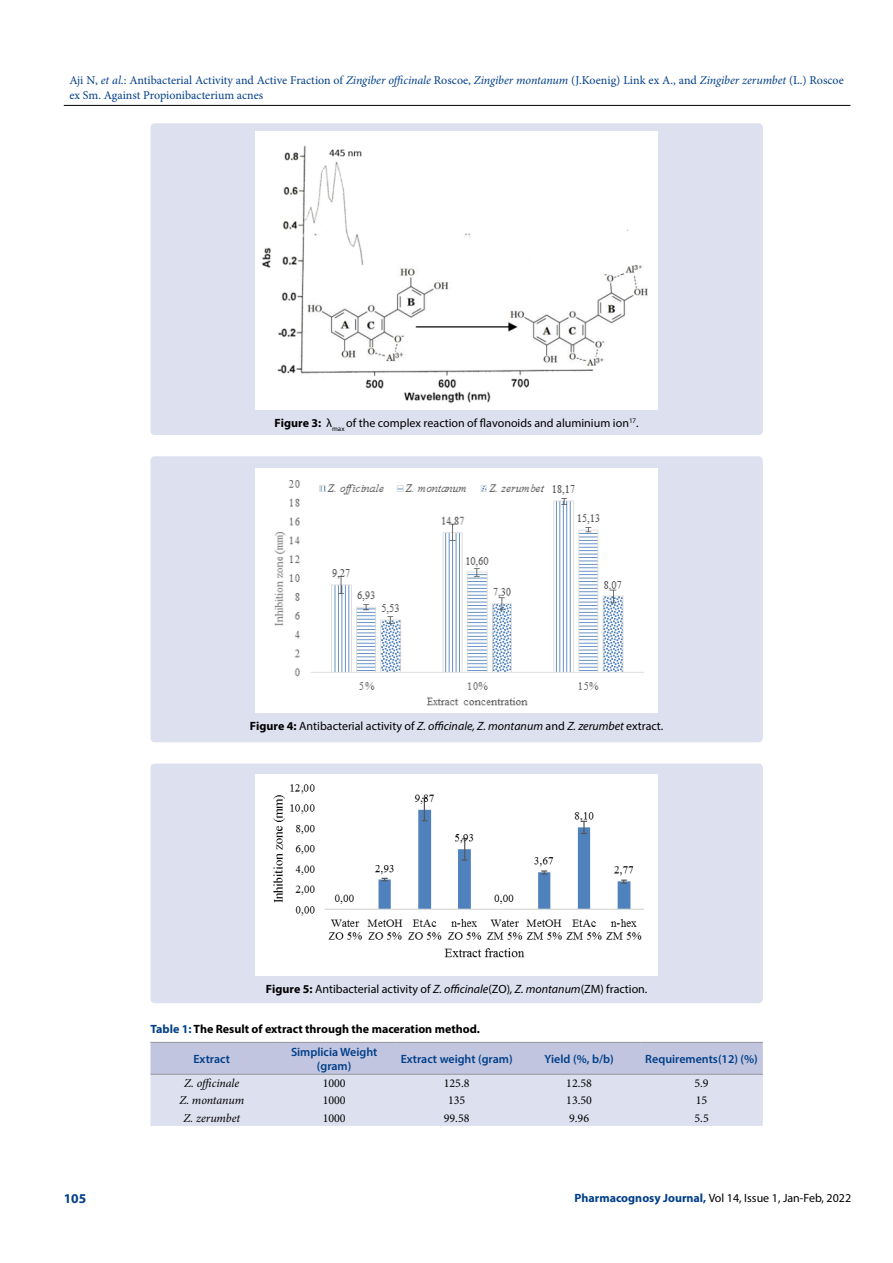
<style>
.page{position:relative;width:893px;height:1263px;background:#fff}
.page>*{position:absolute;margin:0;border:0;box-sizing:border-box;transform-origin:0 0}
.t1{font:700 13.5px "Myriad Pro";color:#003e88}
.t2{font:12px "Myriad Pro";color:#000}
.t3{font:12px/14.4px "Minion Pro";color:#003e88}
.t4{font:600 12px/14.4px "Myriad Pro";color:#003e88;text-align:center}
.t5{font:700 12px "Myriad Pro";color:#000}
.t6{font:12px "Minion Pro";color:#000}
.t7{font:italic 12px "Minion Pro";letter-spacing:-.01em;color:#000}
.s1{font-style:italic}
.s2{font-weight:700}
.s3{color:#003e88}
.s4{font-weight:700;color:#003e88}
</style>
<div class="page">
<hr style="left:64px;top:105px;width:786px;height:1px;background:#000">
<div style="left:150px;top:123px;width:613px;height:312px;background:#dde0ef;border-radius:4px"></div>
<img style="left:256px;top:132px;width:401px;height:277px">
<div style="left:150px;top:456px;width:613px;height:286px;background:#dde0ef;border-radius:4px"></div>
<img style="left:256px;top:468px;width:401px;height:245px">
<div style="left:150px;top:763px;width:613px;height:240px;background:#dde0ef;border-radius:4px"></div>
<img style="left:256px;top:774px;width:401px;height:201px">
<svg style="left:150px;top:1043px;width:613px;height:83px;background:#d2d5e9"></svg>
<hr style="left:150px;top:1042px;width:123px;height:1px;background:#939598">
<hr style="left:273px;top:1042px;width:122px;height:1px;background:#939598">
<hr style="left:395px;top:1042px;width:123px;height:1px;background:#939598">
<hr style="left:518px;top:1042px;width:122px;height:1px;background:#939598">
<hr style="left:640px;top:1042px;width:123px;height:1px;background:#939598">
<hr style="left:150px;top:1074px;width:123px;height:1px;background:#939598">
<hr style="left:273px;top:1074px;width:122px;height:1px;background:#939598">
<hr style="left:395px;top:1074px;width:123px;height:1px;background:#939598">
<hr style="left:518px;top:1074px;width:122px;height:1px;background:#939598">
<hr style="left:640px;top:1074px;width:123px;height:1px;background:#939598">
<p class="t3" style="left:69px;top:73px;width:776px">Aji N, <span class="s1">et al</span>.: Antibacterial Activity and Active Fraction of <span class="s1">Zingiber officinale</span> Roscoe, <span class="s1">Zingiber montanum</span> (J.Koenig) Link ex A., and <span class="s1">Zingiber zerumbet</span> (L.) Roscoe ex Sm. Against Propionibacterium acnes</p>
<p class="t2" style="left:275px;top:415px;width:365px"><span class="s2">Figure 3:</span> λ<sub>max</sub> of the complex reaction of flavonoids and aluminium ion<sup>17</sup>.</p>
<p class="t2" style="left:250px;top:719px;width:415px"><span class="s2">Figure 4:</span> Antibacterial activity of <span class="s1">Z. officinale, Z. montanum</span> and <span class="s1">Z. zerumbet</span> extract.</p>
<p class="t2" style="left:266px;top:981px;width:383px"><span class="s2">Figure 5:</span> Antibacterial activity of <span class="s1">Z. officinale</span>(ZO)<span class="s1">, Z. montanum</span>(ZM) fraction.</p>
<p class="t5" style="left:150px;top:1021px;width:331px"><span class="s3">Table 1:</span> The Result of extract through the maceration method.</p>
<p class="t4" style="left:193px;top:1051px;width:38px">Extract</p>
<p class="t4" style="left:291px;top:1044px;width:88px">Simplicia Weight (gram)</p>
<p class="t4" style="left:401px;top:1051px;width:113px">Extract weight (gram)</p>
<p class="t4" style="left:545px;top:1051px;width:71px">Yield (%, b/b)</p>
<p class="t4" style="left:645px;top:1051px;width:114px">Requirements(12) (%)</p>
<p class="t7" style="left:184px;top:1075px;width:57px">Z. officinale</p>
<p class="t6" style="left:323px;top:1075px;width:25px">1000</p>
<p class="t6" style="left:444px;top:1075px;width:27px">125.8</p>
<p class="t6" style="left:566px;top:1075px;width:27px">12.58</p>
<p class="t6" style="left:694px;top:1075px;width:16px">5.9</p>
<p class="t7" style="left:179px;top:1092px;width:66px">Z. montanum</p>
<p class="t6" style="left:323px;top:1092px;width:25px">1000</p>
<p class="t6" style="left:448px;top:1092px;width:19px">135</p>
<p class="t6" style="left:566px;top:1092px;width:27px">13.50</p>
<p class="t6" style="left:696px;top:1092px;width:13px">15</p>
<p class="t7" style="left:183px;top:1110px;width:58px">Z. zerumbet</p>
<p class="t6" style="left:323px;top:1110px;width:25px">1000</p>
<p class="t6" style="left:444px;top:1110px;width:27px">99.58</p>
<p class="t6" style="left:569px;top:1110px;width:22px">9.96</p>
<p class="t6" style="left:694px;top:1110px;width:16px">5.5</p>
<p class="t1" style="left:64px;top:1189px;width:24px">105</p>
<p class="t2" style="left:574px;top:1190px;width:278px"><span class="s4">Pharmacognosy Journal,</span> Vol 14, Issue 1, Jan-Feb, 2022</p>
</div>
